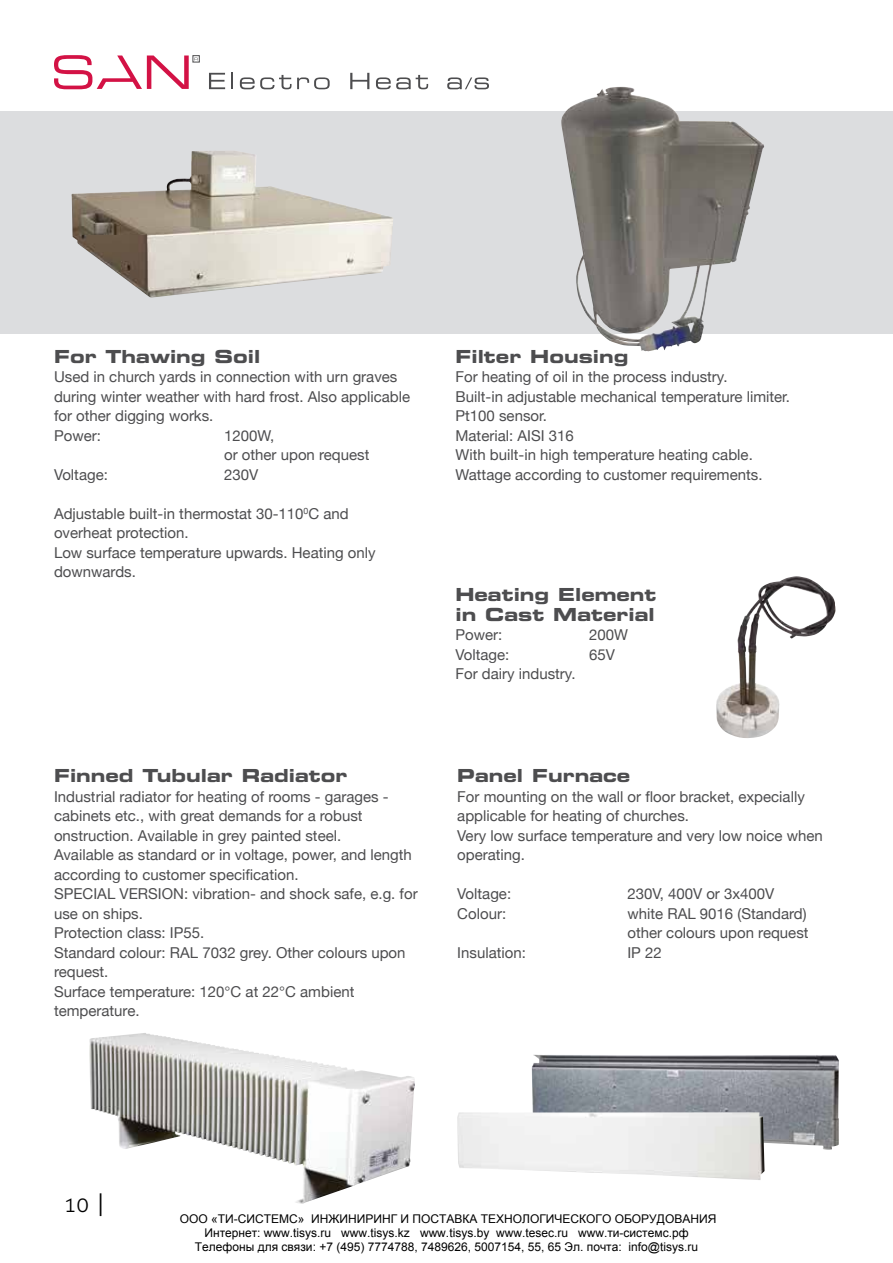
<style>
.page{position:relative;width:893px;height:1263px;background:#fff}
.page>*{position:absolute;margin:0;border:0;box-sizing:border-box;transform-origin:0 0}
.t1{font:300 21px "Aller";color:#000}
.t2{font:18px/19.5px "Eurostile Bold Extended Two";color:#4d4d4f}
.t3{font:15px/19.5px "Helvetica Neue";color:#4d4d4f}
.t4{font:12px/14.4px "Arial";color:#000;text-align:center}
.s1{font-size:24px}
</style>
<div class="page">
<div style="left:0;top:112px;width:893px;height:222px;background:#dcdddf"></div>
<img style="left:89px;top:1033px;width:317px;height:171px">
<img style="left:532px;top:1054px;width:307px;height:96px">
<img style="left:457px;top:1112px;width:308px;height:68px">
<img style="left:71px;top:151px;width:322px;height:146px">
<img style="left:561px;top:87px;width:202px;height:264px">
<img style="left:716px;top:576px;width:120px;height:162px">
<svg style="left:209px;top:73px;width:16px;height:16px"></svg>
<svg style="left:231px;top:73px;width:2px;height:16px"></svg>
<svg style="left:240px;top:75px;width:90px;height:14px"></svg>
<svg style="left:350px;top:73px;width:19px;height:16px"></svg>
<svg style="left:376px;top:75px;width:52px;height:14px"></svg>
<svg style="left:447px;top:77px;width:42px;height:12px"></svg>
<div style="left:193px;top:55px;width:7px;height:7px;border:1px solid #4d4d4f"></div>
<svg style="left:54px;top:55px;width:144px;height:34px"></svg>
<p class="t2" style="left:54px;top:346px;width:208px">For Thawing Soil</p>
<p class="t3" style="left:54px;top:368px;width:358px">Used in church yards in connection with urn graves during winter weather with hard frost. Also applicable for other digging works.<br>Power:</p>
<p class="t3" style="left:224px;top:426px;width:147px">1200W,<br>or other upon request</p>
<p class="t3" style="left:54px;top:465px;width:55px">Voltage:</p>
<p class="t3" style="left:224px;top:465px;width:36px">230V</p>
<p class="t3" style="left:54px;top:504px;width:323px">Adjustable built-in thermostat 30-110<sup>0</sup>C and overheat protection.<br>Low surface temperature upwards. Heating only downwards.</p>
<p class="t2" style="left:54px;top:765px;width:295px">Finned Tubular Radiator</p>
<p class="t3" style="left:54px;top:787px;width:365px">Industrial radiator for heating of rooms - garages - cabinets etc., with great demands for a robust onstruction. Available in grey painted steel.<br>Available as standard or in voltage, power, and length according to customer specification.<br>SPECIAL VERSION: vibration- and shock safe, e.g. for use on ships.<br>Protection class: IP55.<br>Standard colour: RAL 7032 grey. Other colours upon request.<br>Surface temperature: 120°C at 22°C ambient temperature.</p>
<p class="t2" style="left:455px;top:346px;width:174px">Filter Housing</p>
<p class="t3" style="left:455px;top:368px;width:336px">For heating of oil in the process industry.<br>Built-in adjustable mechanical temperature limiter.<br>Pt100 sensor.<br>Material: AISI 316<br>With built-in high temperature heating cable.<br>Wattage according to customer requirements.</p>
<p class="t2" style="left:455px;top:584px;width:203px">Heating Element in Cast Material</p>
<p class="t3" style="left:455px;top:626px;width:48px">Power:</p>
<p class="t3" style="left:589px;top:626px;width:40px">200W</p>
<p class="t3" style="left:455px;top:645px;width:55px">Voltage:</p>
<p class="t3" style="left:589px;top:645px;width:27px">65V</p>
<p class="t3" style="left:455px;top:665px;width:122px">For dairy industry.</p>
<p class="t2" style="left:457px;top:765px;width:174px">Panel Furnace</p>
<p class="t3" style="left:457px;top:787px;width:367px">For mounting on the wall or floor bracket, expecially applicable for heating of churches.<br>Very low surface temperature and very low noice when operating.</p>
<p class="t3" style="left:457px;top:885px;width:55px">Voltage:</p>
<p class="t3" style="left:627px;top:885px;width:149px">230V, 400V or 3x400V</p>
<p class="t3" style="left:457px;top:904px;width:50px">Colour:</p>
<p class="t3" style="left:627px;top:904px;width:183px">white RAL 9016 (Standard) other colours upon request</p>
<p class="t3" style="left:457px;top:943px;width:70px">Insulation:</p>
<p class="t3" style="left:627px;top:943px;width:36px">IP 22</p>
<h1 class="t1" style="left:64px;top:1191px;width:42px">10 <span class="s1">|</span></h1>
<p class="t4" style="left:180px;top:1211px;width:538px">ООО «ТИ-СИСТЕМС» ИНЖИНИРИНГ И ПОСТАВКА ТЕХНОЛОГИЧЕСКОГО ОБОРУДОВАНИЯ<br>Интернет: www.tisys.ru www.tisys.kz www.tisys.by www.tesec.ru www.ти-системс.рф<br>Телефоны для связи: +7 (495) 7774788, 7489626, 5007154, 55, 65 Эл. почта: info@tisys.ru</p>
</div>
